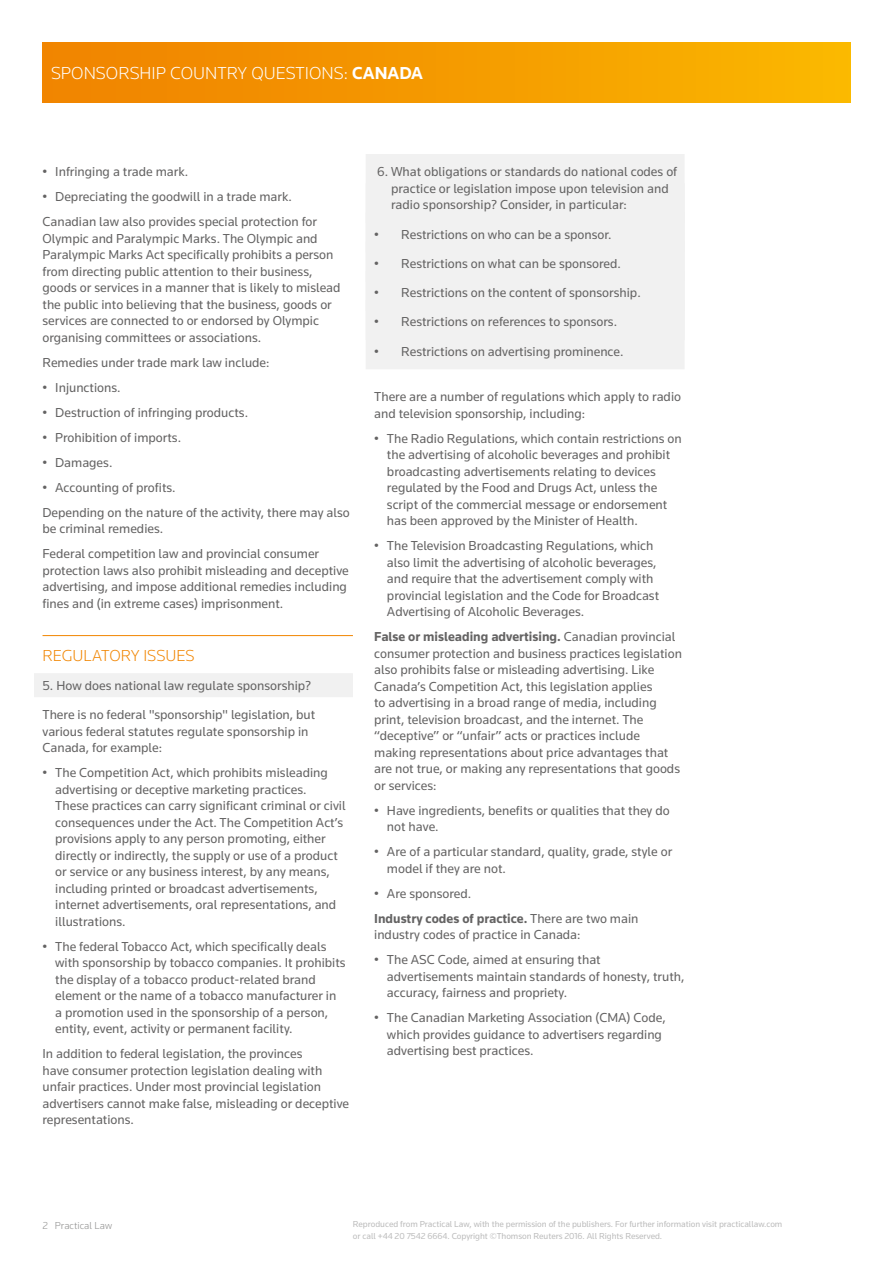
<style>
.page{position:relative;width:893px;height:1263px;background:#fff}
.page>*{position:absolute;margin:0;border:0;box-sizing:border-box;transform-origin:0 0}
.t1{font:300 18px "Knowledge";color:#fff}
.t2{font:300 16.5px "Knowledge";color:#f18500}
.t3{font:13.5px/16.5px "Knowledge";color:#646363}
.t4{font:300 10.5px "Knowledge";color:#8e8e8d}
.t5{font:9px/12px "Knowledge";letter-spacing:-.005em;color:#bcbcbc}
.s1{font-weight:700}
</style>
<div class="page">
<div style="left:43px;top:43px;width:808px;height:59px;background:linear-gradient(to right,#f08100,#fab600)"></div>
<hr style="left:43px;top:635px;width:310px;height:1px;background:#f18500">
<div style="left:34px;top:673px;width:319px;height:24px;background:#f1f1f1"></div>
<div style="left:366px;top:154px;width:319px;height:69px;background:#f1f1f1"></div>
<div style="left:366px;top:213px;width:319px;height:69px;background:#f1f1f1"></div>
<div style="left:366px;top:271px;width:319px;height:69px;background:#f1f1f1"></div>
<div style="left:366px;top:300px;width:319px;height:69px;background:#f1f1f1"></div>
<h1 class="t1" style="left:51px;top:62px;width:374px">SPONSORSHIP COUNTRY QUESTIONS: <span class="s1">CANADA</span></h1>
<p class="t3" style="left:43px;top:163px;width:147px">• Infringing a trade mark.</p>
<p class="t3" style="left:43px;top:184px;width:276px;line-height:25px">• Depreciating the goodwill in a trade mark.<br>Canadian law also provides special protection for</p>
<p class="t3" style="left:43px;top:230px;width:300px">Olympic and Paralympic Marks. The Olympic and Paralympic Marks Act specifically prohibits a person from directing public attention to their business, goods or services in a manner that is likely to mislead the public into believing that the business, goods or services are connected to or endorsed by Olympic organising committees or associations.</p>
<p class="t3" style="left:43px;top:354px;width:229px">Remedies under trade mark law include:</p>
<p class="t3" style="left:43px;top:379px;width:80px">• Injunctions.</p>
<p class="t3" style="left:43px;top:404px;width:207px">• Destruction of infringing products.</p>
<p class="t3" style="left:43px;top:429px;width:140px">• Prohibition of imports.</p>
<p class="t3" style="left:43px;top:454px;width:71px">• Damages.</p>
<p class="t3" style="left:43px;top:475px;width:309px;line-height:25px">• Accounting of profits.<br>Depending on the nature of the activity, there may also</p>
<p class="t3" style="left:43px;top:516px;width:278px;line-height:25px">be criminal remedies.<br>Federal competition law and provincial consumer</p>
<p class="t3" style="left:43px;top:562px;width:308px">protection laws also prohibit misleading and deceptive advertising, and impose additional remedies including fines and (in extreme cases) imprisonment.</p>
<p class="t2" style="left:43px;top:645px;width:154px">REGULATORY ISSUES</p>
<p class="t3" style="left:43px;top:671px;width:274px;line-height:29.2px">5. How does national law regulate sponsorship?<br>There is no federal "sponsorship" legislation, but</p>
<p class="t3" style="left:43px;top:723px;width:267px">various federal statutes regulate sponsorship in<br>Canada, for example:</p>
<p class="t3" style="left:55px;top:764px;width:292px;text-indent:-13px">• The Competition Act, which prohibits misleading advertising or deceptive marketing practices.<br>These practices can carry significant criminal or civil consequences under the Act. The Competition Act’s provisions apply to any person promoting, either directly or indirectly, the supply or use of a product or service or any business interest, by any means, including printed or broadcast advertisements, internet advertisements, oral representations, and illustrations.</p>
<p class="t3" style="left:55px;top:938px;width:292px;text-indent:-13px">• The federal Tobacco Act, which specifically deals with sponsorship by tobacco companies. It prohibits the display of a tobacco product-related brand element or the name of a tobacco manufacturer in a promotion used in the sponsorship of a person, entity, event, activity or permanent facility.</p>
<p class="t3" style="left:43px;top:1045px;width:308px">In addition to federal legislation, the provinces<br>have consumer protection legislation dealing with unfair practices. Under most provincial legislation advertisers cannot make false, misleading or deceptive representations.</p>
<p class="t3" style="left:391px;top:163px;width:288px;text-indent:-14px">6. What obligations or standards do national codes of practice or legislation impose upon television and radio sponsorship? Consider, in particular:</p>
<p class="t3" style="left:374px;top:226px;width:239px">• Restrictions on who can be a sponsor.</p>
<p class="t3" style="left:374px;top:255px;width:248px">• Restrictions on what can be sponsored.</p>
<p class="t3" style="left:374px;top:284px;width:268px">• Restrictions on the content of sponsorship.</p>
<p class="t3" style="left:374px;top:313px;width:244px">• Restrictions on references to sponsors.</p>
<p class="t3" style="left:374px;top:343px;width:251px">• Restrictions on advertising prominence.</p>
<p class="t3" style="left:374px;top:388px;width:308px">There are a number of regulations which apply to radio and television sponsorship, including:</p>
<p class="t3" style="left:387px;top:430px;width:296px;text-indent:-13px">• The Radio Regulations, which contain restrictions on the advertising of alcoholic beverages and prohibit broadcasting advertisements relating to devices regulated by the Food and Drugs Act, unless the script of the commercial message or endorsement has been approved by the Minister of Health.</p>
<p class="t3" style="left:387px;top:537px;width:274px;text-indent:-13px">• The Television Broadcasting Regulations, which also limit the advertising of alcoholic beverages, and require that the advertisement comply with provincial legislation and the Code for Broadcast Advertising of Alcoholic Beverages.</p>
<p class="t3" style="left:374px;top:628px;width:309px"><span class="s1">False or misleading advertising.</span> Canadian provincial consumer protection and business practices legislation also prohibits false or misleading advertising. Like Canada’s Competition Act, this legislation applies<br>to advertising in a broad range of media, including print, television broadcast, and the internet. The “deceptive” or “unfair” acts or practices include making representations about price advantages that are not true, or making any representations that goods or services:</p>
<p class="t3" style="left:387px;top:802px;width:284px;text-indent:-13px">• Have ingredients, benefits or qualities that they do not have.</p>
<p class="t3" style="left:387px;top:843px;width:287px;text-indent:-13px">• Are of a particular standard, quality, grade, style or model if they are not.</p>
<p class="t3" style="left:374px;top:881px;width:266px;line-height:25px">• Are sponsored.<br><span class="s1">Industry codes of practice.</span> There are two main</p>
<p class="t3" style="left:374px;top:926px;width:208px">industry codes of practice in Canada:</p>
<p class="t3" style="left:387px;top:951px;width:299px;text-indent:-13px">• The ASC Code, aimed at ensuring that advertisements maintain standards of honesty, truth, accuracy, fairness and propriety.</p>
<p class="t3" style="left:387px;top:1009px;width:280px;text-indent:-13px">• The Canadian Marketing Association (CMA) Code, which provides guidance to advertisers regarding advertising best practices.</p>
<p class="t4" style="left:43px;top:1218px;width:71px">2 Practical Law</p>
<p class="t5" style="left:353px;top:1218px;width:431px">Reproduced from Practical Law, with the permission of the publishers. For further information visit practicallaw.com or call +44 20 7542 6664. Copyright ©Thomson Reuters 2016. All Rights Reserved.</p>
</div>
